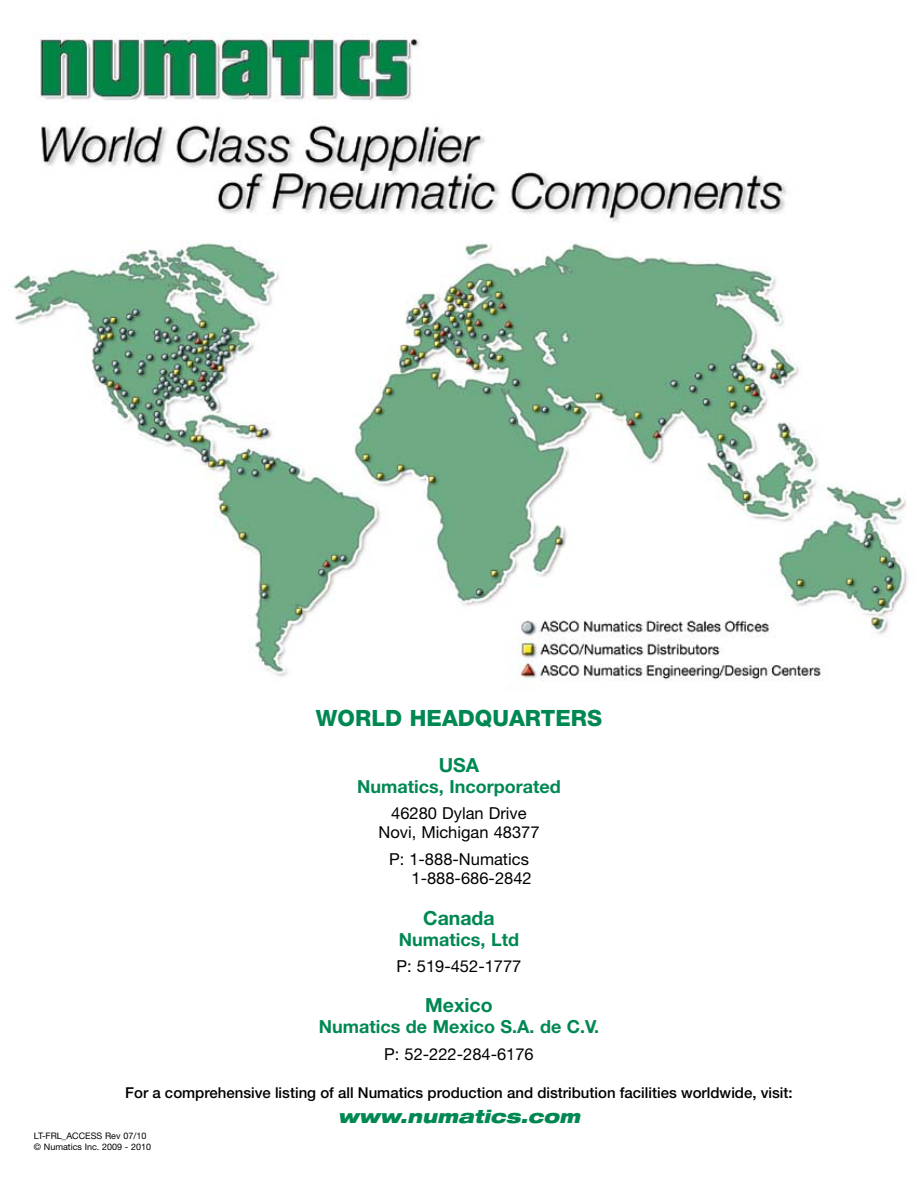
<style>
.page{position:relative;width:918px;height:1188px;background:#fff}
.page>*{position:absolute;margin:0;border:0;box-sizing:border-box;transform-origin:0 0}
.t1{font:800 22.5px "Helvetica Neue";color:#008852}
.t2{font:700 19.5px "Helvetica Neue";color:#008852}
.t3{font:700 18px "Helvetica Neue";color:#008852}
.t4{font:italic 900 expanded 18px "Helvetica Neue";color:#008852}
.t5{font:16.5px/19.5px "Helvetica Neue";color:#000;text-align:center}
.t6{font:500 15px "Helvetica Neue";color:#000}
.t7{font:9px/10.8px "Helvetica Neue";color:#000}
</style>
<div class="page">
<img style="left:8px;top:33px;width:900px;height:648px">
<h1 class="t1" style="left:316px;top:704px;width:288px">WORLD HEADQUARTERS</h1>
<p class="t2" style="left:439px;top:753px;width:42px">USA</p>
<p class="t3" style="left:357px;top:775px;width:205px">Numatics, Incorporated</p>
<p class="t5" style="left:378px;top:803px;width:163px">46280 Dylan Drive<br>Novi, Michigan 48377</p>
<p class="t5" style="left:389px;top:849px;width:144px;text-align:right">P: 1-888-Numatics<br>1-888-686-2842</p>
<p class="t2" style="left:423px;top:906px;width:73px">Canada</p>
<p class="t3" style="left:399px;top:928px;width:122px">Numatics, Ltd</p>
<p class="t5" style="left:397px;top:956px;width:126px">P: 519-452-1777</p>
<p class="t2" style="left:425px;top:993px;width:69px">Mexico</p>
<p class="t3" style="left:319px;top:1016px;width:282px">Numatics de Mexico S.A. de C.V.</p>
<p class="t5" style="left:384px;top:1044px;width:151px">P: 52-222-284-6176</p>
<p class="t6" style="left:125px;top:1083px;width:669px">For a comprehensive listing of all Numatics production and distribution facilities worldwide, visit:</p>
<p class="t4" style="left:338px;top:1105px;width:244px">www.numatics.com</p>
<p class="t7" style="left:34px;top:1130px;width:119px">LT-FRL_ACCESS Rev 07/10 © Numatics Inc. 2009 - 2010</p>
</div>
